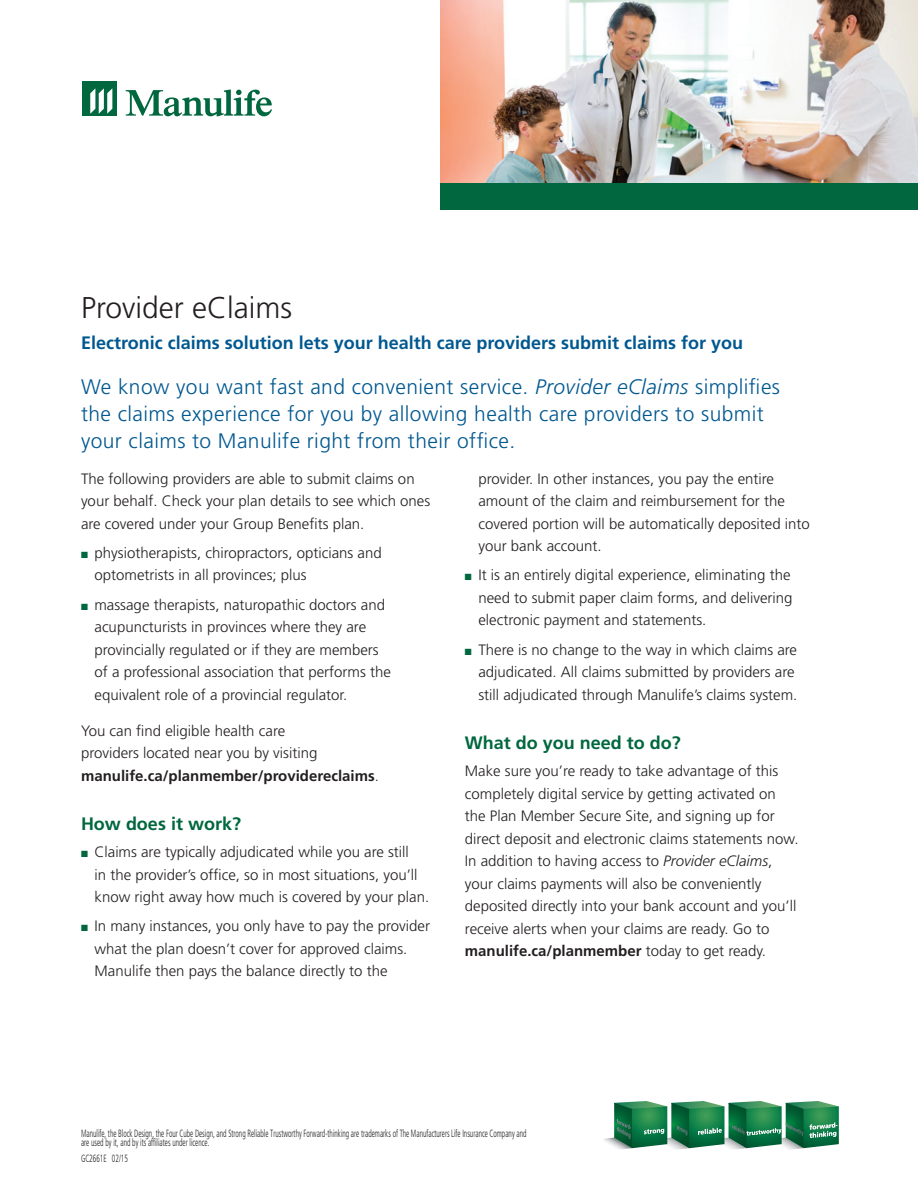
<style>
.page{position:relative;width:918px;height:1188px;background:#fff}
.page>*{position:absolute;margin:0;border:0;box-sizing:border-box;transform-origin:0 0}
.HEAD_-_Main_20_pt{font:300 30px "Frutiger";color:#231f20}
.Intro_Text_14_18{font:300 21px/27px "Frutiger";letter-spacing:.02em;color:#005890}
.Subhead_1A{font:700 18px "Frutiger";color:#005890}
.Subhead_1A-2{font:700 18px "Frutiger";color:#00673e}
.Text_Light_-_no_spac{font:300 15px/22.5px "Frutiger";color:#231f20}
.Text_Light{font:300 15px/22.5px "Frutiger";color:#231f20}
.Back_cover___legal_t{font:300 condensed 10.5px/9px "Frutiger";color:#231f20;scale:.7 1}
.s1{font-style:italic}
.s2{color:#00673e}
.s3{font-weight:700}
</style>
<div class="page">
<svg style="left:126px;top:90px;width:146px;height:26px"></svg>
<div style="left:82px;top:81px;width:34px;height:35px;background:#00673e"></div>
<svg style="left:90px;top:88px;width:22px;height:26px"></svg>
<img style="left:787px;top:1148px;width:16px;height:2px">
<img style="left:731px;top:1148px;width:15px;height:1px">
<img style="left:673px;top:1148px;width:16px;height:1px">
<img style="left:604px;top:1138px;width:28px;height:11px">
<svg style="left:614px;top:1101px;width:225px;height:47px;background:#3b8d64"></svg>
<img style="left:440px;top:0;width:478px;height:183px">
<div style="left:440px;top:183px;width:478px;height:27px;background:#00673e"></div>
<p class="HEAD_-_Main_20_pt" style="left:81px;top:290px;width:213px">Provider eClaims</p>
<p class="Subhead_1A" style="left:81px;top:332px;width:664px">Electronic claims solution lets your health care providers submit claims for you</p>
<p class="Intro_Text_14_18" style="left:81px;top:373px;width:701px">We know you want fast and convenient service. <span class="s1">Provider eClaims</span> simplifies the claims experience for you by allowing health care providers to submit your claims to Manulife right from their office.</p>
<p class="Text_Light_-_no_spac" style="left:81px;top:467px;width:351px">The following providers are able to submit claims on your behalf. Check your plan details to see which ones are covered under your Group Benefits plan.</p>
<p class="Text_Light_-_no_spac" style="left:94px;top:541px;width:289px;text-indent:-14px"><span class="s2">■</span> physiotherapists, chiropractors, opticians and optometrists in all provinces; plus</p>
<p class="Text_Light_-_no_spac" style="left:94px;top:593px;width:298px;text-indent:-14px"><span class="s2">■</span> massage therapists, naturopathic doctors and acupuncturists in provinces where they are provincially regulated or if they are members of a professional association that performs the equivalent role of a provincial regulator.</p>
<p class="Text_Light" style="left:81px;top:719px;width:299px">You can find eligible health care<br>providers located near you by visiting <span class="s3">manulife.ca/planmember/providereclaims</span>.</p>
<p class="Subhead_1A-2" style="left:81px;top:813px;width:162px">How does it work?</p>
<p class="Text_Light_-_no_spac" style="left:94px;top:841px;width:336px;text-indent:-14px"><span class="s2">■</span> Claims are typically adjudicated while you are still<br>in the provider’s office, so in most situations, you’ll know right away how much is covered by your plan.</p>
<p class="Text_Light_-_no_spac" style="left:94px;top:915px;width:337px;text-indent:-14px"><span class="s2">■</span> In many instances, you only have to pay the provider what the plan doesn’t cover for approved claims.<br>Manulife then pays the balance directly to the</p>
<p class="Text_Light_-_no_spac" style="left:478px;top:467px;width:333px">provider. In other instances, you pay the entire amount of the claim and reimbursement for the covered portion will be automatically deposited into your bank account.</p>
<p class="Text_Light_-_no_spac" style="left:478px;top:564px;width:316px;text-indent:-14px"><span class="s2">■</span> It is an entirely digital experience, eliminating the need to submit paper claim forms, and delivering electronic payment and statements.</p>
<p class="Text_Light_-_no_spac" style="left:478px;top:638px;width:320px;text-indent:-14px"><span class="s2">■</span> There is no change to the way in which claims are adjudicated. All claims submitted by providers are still adjudicated through Manulife’s claims system.</p>
<p class="Subhead_1A-2" style="left:465px;top:732px;width:218px">What do you need to do?</p>
<p class="Text_Light_-_no_spac" style="left:465px;top:760px;width:335px">Make sure you’re ready to take advantage of this completely digital service by getting activated on the Plan Member Secure Site, and signing up for direct deposit and electronic claims statements now.<br>In addition to having access to <span class="s1">Provider eClaims</span>, your claims payments will also be conveniently deposited directly into your bank account and you’ll receive alerts when your claims are ready. Go to <span class="s3">manulife.ca/planmember</span> today to get ready.</p>
<p class="Back_cover___legal_t" style="left:81px;top:1129px;width:638px">Manulife, the Block Design, the Four Cube Design, and Strong Reliable Trustworthy Forward-thinking are trademarks of The Manufacturers Life Insurance Company and are used by it, and by its affiliates under licence.</p>
<p class="Back_cover___legal_t" style="left:81px;top:1154px;width:69px">GC2661E 02/15</p>
</div>
